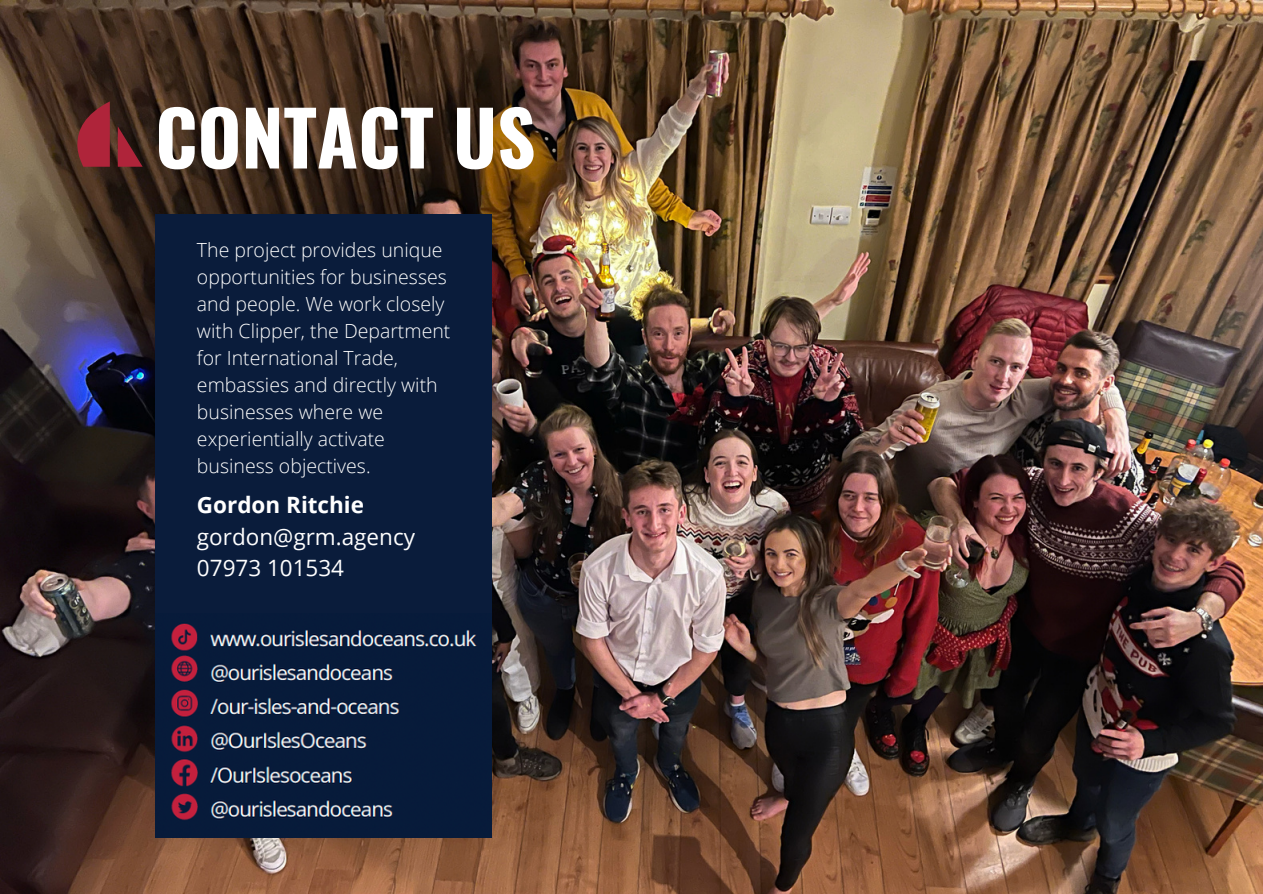
<style>
.page{position:relative;width:1263px;height:894px;background:#fff}
.page>*{position:absolute;margin:0;border:0;box-sizing:border-box;transform-origin:0 0}
.t1{font:700 75px "Oswald";color:#fff}
.t2{font:22.5px/31.5px "Open Sans";color:#fff}
.t3{font:700 22.5px "Open Sans";color:#fff}
.t4{font:300 19.5px/27px "Open Sans";color:#fff}
</style>
<div class="page">
<img style="left:0;top:0;width:1263px;height:893px">
<svg style="left:58px;top:101px;width:52px;height:66px;background:#77282c"></svg>
<svg style="left:118px;top:126px;width:25px;height:41px"></svg>
<div style="left:155px;top:214px;width:337px;height:413px;background:#0a1c3b"></div>
<img style="left:155px;top:623px;width:337px;height:214px">
<h1 class="t1" style="left:155px;top:79px;width:382px">CONTACT US</h1>
<p class="t4" style="left:197px;top:235px;width:255px">The project provides unique opportunities for businesses and people. We work closely with Clipper, the Department for International Trade, embassies and directly with businesses where we experientially activate business objectives.</p>
<p class="t3" style="left:197px;top:489px;width:169px">Gordon Ritchie</p>
<p class="t2" style="left:197px;top:520px;width:220px">gordon@grm.agency<br>07973 101534</p>
</div>
